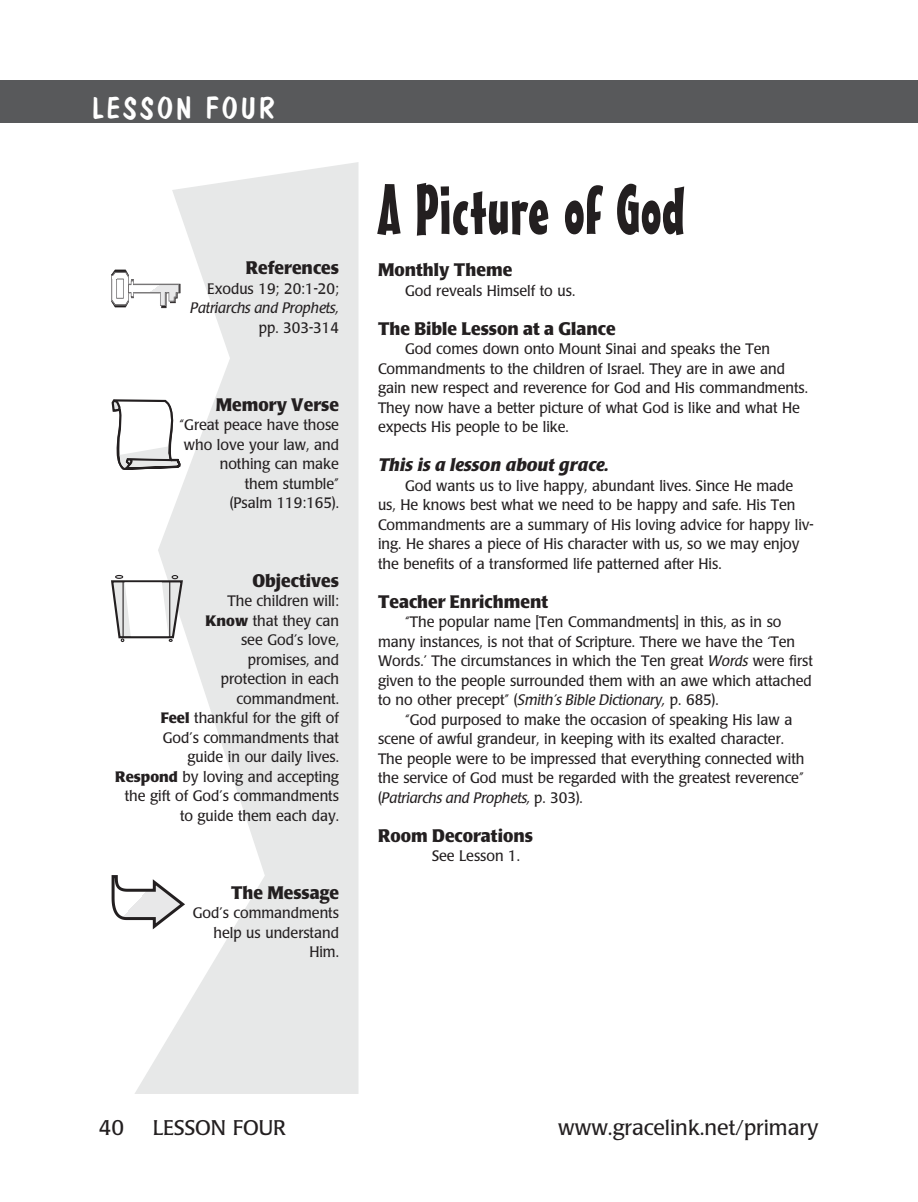
<style>
.page{position:relative;width:918px;height:1202px;background:#fff}
.page>*{position:absolute;margin:0;border:0;box-sizing:border-box;transform-origin:0 0}
.Lesson_title{font:69px "Mister Earl BT";color:#231f20}
.t1{font:30px "Dom Casual D";letter-spacing:.1em;color:#fff}
.t2{font:21px "Poppl Laudatio";color:#231f20}
.subhead{font:700 18px "Poppl Laudatio";color:#231f20;scale:.95 1}
.subhead-right{font:700 18px "Poppl Laudatio";color:#231f20;scale:.95 1}
.subhead-2{font:italic 700 18px "Poppl Laudatio";color:#231f20}
.body{font:15px/19.5px "Poppl Laudatio";color:#231f20;scale:.95 1}
.body-right{font:15px/19.5px "Poppl Laudatio";color:#231f20;scale:.95 1}
.body-right-2{font:italic 15px "Poppl Laudatio";color:#231f20}
.s1{font-weight:700}
.s2{font-style:italic}
</style>
<div class="page">
<svg style="left:135px;top:162px;width:224px;height:932px;fill:#e7e8e8"></svg>
<div style="left:0;top:80px;width:891px;height:43px;background:#58595b"></div>
<svg style="left:111px;top:270px;width:69px;height:38px"></svg>
<svg style="left:112px;top:399px;width:69px;height:71px"></svg>
<svg style="left:111px;top:575px;width:72px;height:67px"></svg>
<hr style="left:123px;top:581px;width:1px;height:56px;background:#231f20">
<hr style="left:169px;top:581px;width:1px;height:56px;background:#231f20">
<div style="left:891px;top:80px;width:27px;height:43px;background:#58595b"></div>
<svg style="left:112px;top:875px;width:73px;height:54px"></svg>
<p class="t1" style="left:92px;top:91px;width:184px">LESSON FOUR</p>
<p class="subhead-right" style="left:246px;top:258px;width:100px">References</p>
<p class="body-right" style="left:207px;top:279px;width:140px">Exodus 19; 20:1-20;</p>
<p class="body-right-2" style="left:190px;top:300px;width:150px">Patriarchs and Prophets,</p>
<p class="body-right" style="left:259px;top:318px;width:86px">pp. 303-314</p>
<p class="subhead-right" style="left:216px;top:394px;width:131px">Memory Verse</p>
<p class="body-right" style="left:180px;top:416px;width:169px">“Great peace have those</p>
<p class="body-right" style="left:184px;top:435px;width:165px">who love your law, and</p>
<p class="body-right" style="left:220px;top:455px;width:127px">nothing can make</p>
<p class="body-right" style="left:245px;top:474px;width:101px">them stumble”</p>
<p class="body-right" style="left:230px;top:494px;width:116px">(Psalm 119:165).</p>
<p class="subhead-right" style="left:252px;top:570px;width:93px">Objectives</p>
<p class="body-right" style="left:227px;top:591px;width:119px">The children will:</p>
<p class="body-right" style="left:206px;top:611px;width:142px"><span class="s1">Know</span> that they can</p>
<p class="body-right" style="left:241px;top:630px;width:105px">see God’s love,</p>
<p class="body-right" style="left:248px;top:650px;width:98px">promises, and</p>
<p class="body-right" style="left:221px;top:669px;width:126px">protection in each</p>
<p class="body-right" style="left:237px;top:689px;width:109px">commandment.</p>
<p class="body-right" style="left:161px;top:708px;width:189px"><span class="s1">Feel</span> thankful for the gift of<br>God’s commandments that</p>
<p class="body-right" style="left:187px;top:747px;width:161px">guide in our daily lives.</p>
<p class="body-right" style="left:115px;top:767px;width:237px;text-align:right"><span class="s1">Respond</span> by loving and accepting the gift of God’s commandments</p>
<p class="body-right" style="left:180px;top:806px;width:169px">to guide them each day.</p>
<p class="subhead-right" style="left:231px;top:882px;width:115px">The Message</p>
<p class="body-right" style="left:193px;top:903px;width:155px">God’s commandments</p>
<p class="body-right" style="left:214px;top:923px;width:134px">help us understand</p>
<p class="body-right" style="left:309px;top:942px;width:33px">Him.</p>
<p class="Lesson_title" style="left:378px;top:168px;width:308px">A Picture of God</p>
<p class="subhead" style="left:378px;top:260px;width:143px">Monthly Theme</p>
<p class="body" style="left:405px;top:281px;width:181px">God reveals Himself to us.</p>
<p class="subhead" style="left:378px;top:318px;width:252px">The Bible Lesson at a Glance</p>
<p class="body" style="left:378px;top:339px;width:454px;text-indent:27px">God comes down onto Mount Sinai and speaks the Ten Commandments to the children of Israel. They are in awe and gain new respect and reverence for God and His commandments.<br>They now have a better picture of what God is like and what He expects His people to be like.</p>
<p class="subhead-2" style="left:378px;top:455px;width:232px">This is a lesson about grace.</p>
<p class="body" style="left:378px;top:476px;width:460px;text-indent:27px">God wants us to live happy, abundant lives. Since He made us, He knows best what we need to be happy and safe. His Ten Commandments are a summary of His loving advice for happy liv&shy;ing. He shares a piece of His character with us, so we may enjoy the benefits of a transformed life patterned after His.</p>
<p class="subhead" style="left:378px;top:591px;width:181px">Teacher Enrichment</p>
<p class="body" style="left:378px;top:612px;width:459px;text-indent:27px">“The popular name [Ten Commandments] in this, as in so many instances, is not that of Scripture. There we have the ‘Ten Words.’ The circumstances in which the Ten great <span class="s2">Words</span> were first given to the people surrounded them with an awe which attached to no other precept” (<span class="s2">Smith’s Bible Dictionary,</span> p. 685).</p>
<p class="body" style="left:378px;top:710px;width:450px;text-indent:27px">“God purposed to make the occasion of speaking His law a scene of awful grandeur, in keeping with its exalted character.<br>The people were to be impressed that everything connected with the service of God must be regarded with the greatest reverence” (<span class="s2">Patriarchs and Prophets,</span> p. 303).</p>
<p class="subhead" style="left:378px;top:825px;width:165px">Room Decorations</p>
<p class="body" style="left:432px;top:846px;width:94px">See Lesson 1.</p>
<p class="t2" style="left:99px;top:1115px;width:27px">40</p>
<p class="t2" style="left:153px;top:1115px;width:135px">LESSON FOUR</p>
<p class="t2" style="left:558px;top:1115px;width:262px">www.gracelink.net/primary</p>
</div>
